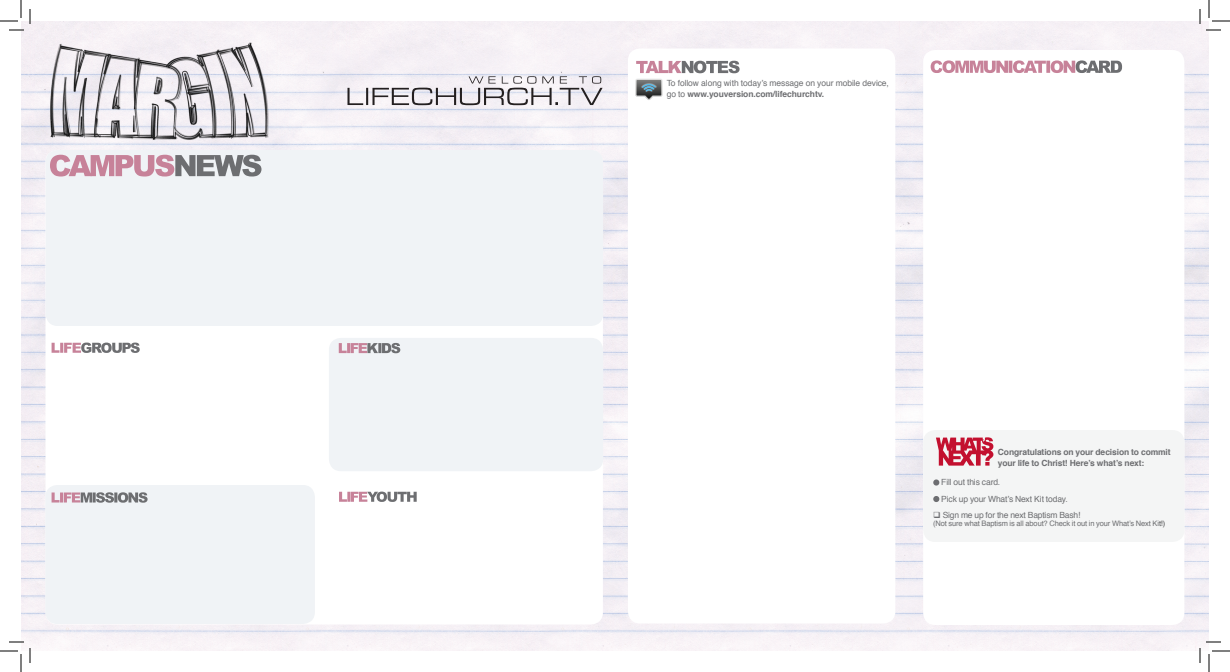
<style>
.page{position:relative;width:1230px;height:672px;background:#fff}
.page>*{position:absolute;margin:0;border:0;box-sizing:border-box;transform-origin:0 0}
.t1{font:8.5px/16.5px "Helvetica";letter-spacing:-.015em;color:#6d6e71}
.t2{font:700 8.5px/11px "Helvetica";letter-spacing:-.015em;color:#6d6e71}
.t3{font:7.5px "Helvetica";letter-spacing:-.015em;color:#6d6e71}
.s1{font-weight:700}
.s2{color:#4b4c4d}
</style>
<div class="page">
<img style="left:21px;top:21px;width:1188px;height:630px">
<div style="left:46px;top:150px;width:557px;height:475px;background:#fff;border-radius:12px"></div>
<div style="left:45px;top:485px;width:270px;height:139px;background:#f0f3f6;border-radius:12px"></div>
<div style="left:46px;top:150px;width:557px;height:176px;background:#f0f3f6;border-radius:12px"></div>
<div style="left:329px;top:338px;width:274px;height:133px;background:#f0f3f6;border-radius:12px"></div>
<div style="left:628px;top:48px;width:267px;height:576px;background:#fff;border-radius:12px"></div>
<div style="left:923px;top:50px;width:261px;height:575px;background:#fff;border-radius:12px"></div>
<div style="left:923px;top:430px;width:261px;height:112px;background:#f4f5f5;border-radius:12px"></div>
<svg style="left:931px;top:60px;width:191px;height:13px"></svg>
<svg style="left:52px;top:343px;width:88px;height:10px"></svg>
<svg style="left:50px;top:155px;width:212px;height:22px"></svg>
<svg style="left:52px;top:492px;width:96px;height:11px"></svg>
<svg style="left:339px;top:343px;width:61px;height:10px"></svg>
<svg style="left:636px;top:61px;width:104px;height:12px"></svg>
<svg style="left:339px;top:492px;width:78px;height:10px"></svg>
<svg style="left:933px;top:479px;width:6px;height:7px"></svg>
<svg style="left:933px;top:496px;width:6px;height:6px"></svg>
<svg style="left:936px;top:437px;width:57px;height:29px"></svg>
<svg style="left:348px;top:76px;width:255px;height:29px"></svg>
<svg style="left:635px;top:79px;width:28px;height:21px"></svg>
<svg style="left:0;top:0;width:31px;height:31px"></svg>
<svg style="left:0;top:641px;width:31px;height:31px"></svg>
<svg style="left:1199px;top:0;width:31px;height:31px"></svg>
<svg style="left:1199px;top:641px;width:31px;height:31px"></svg>
<p class="t1" style="left:667px;top:78px;width:224px;line-height:11px">To follow along with today’s message on your mobile device, go to <span class="s1">www.youversion.com/lifechurchtv.</span></p>
<p class="t2" style="left:998px;top:447px;width:174px">Congratulations on your decision to commit your life to Christ! Here’s what’s next:</p>
<p class="t1" style="left:941px;top:474px;width:128px">Fill out this card.<br>Pick up your What’s Next Kit today.</p>
<p class="t1" style="left:933px;top:507px;width:149px">❑ Sign me up for the next Baptism Bash!</p>
<p class="t3" style="left:933px;top:518px;width:234px">(Not sure what Baptism is all about? Check it out in your What’s Next Ki<span class="s2">t!)</span></p>
</div>
